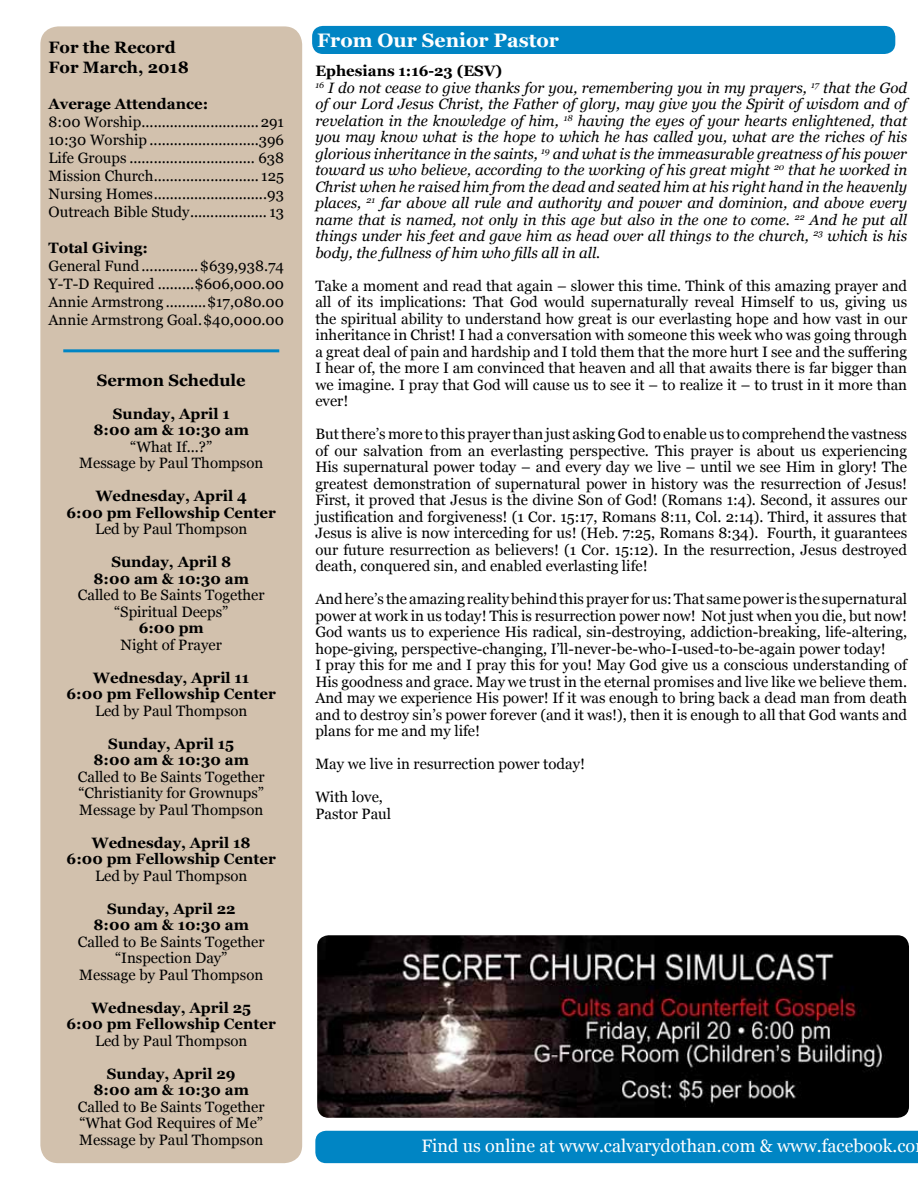
<style>
.page{position:relative;width:918px;height:1188px;background:#fff}
.page>*{position:absolute;margin:0;border:0;box-sizing:border-box;transform-origin:0 0}
.t1{font:700 19.5px "Georgia";color:#fff}
.t2{font:18px "Georgia";color:#fff}
.t3{font:700 16.5px/19.8px "Georgia";color:#000}
.t4{font:15px/16.5px "Georgia";color:#000;text-align:justify}
.t5{font:italic 15px/16.5px "Georgia";color:#000}
.t6{font:700 15px/16.5px "Georgia";color:#000;text-align:center}
.s1{font-weight:700;font-style:normal}
</style>
<div class="page">
<div style="left:40px;top:26px;width:262px;height:1137px;background:#d2c1ad;border-radius:18px"></div>
<div style="left:312px;top:26px;width:583px;height:28px;background:#0085c4;border-radius:11px"></div>
<div style="left:315px;top:1131px;width:603px;height:32px;background:#0085c4"></div>
<hr style="left:63px;top:349px;width:216px;height:3px;background:#0085c4">
<img style="left:317px;top:935px;width:592px;height:183px">
<p class="t3" style="left:49px;top:37px;width:142px">For the Record<br>For March, 2018</p>
<p class="t6" style="left:49px;top:95px;width:161px">Average Attendance:</p>
<p class="t4" style="left:49px;top:113px;width:237px;line-height:18px">8:00 Worship.............................291<br>10:30 Worship ...........................396<br>Life Groups ............................... 638<br>Mission Church.......................... 125<br>Nursing Homes............................93<br>Outreach Bible Study................... 13</p>
<p class="t6" style="left:49px;top:239px;width:101px">Total Giving:</p>
<p class="t4" style="left:49px;top:257px;width:237px;line-height:18px">General Fund..............$639,938.74<br>Y-T-D Required .........$606,000.00<br>Annie Armstrong ..........$17,080.00<br>Annie Armstrong Goal.$40,000.00</p>
<p class="t3" style="left:97px;top:370px;width:150px">Sermon Schedule</p>
<p class="t6" style="left:94px;top:405px;width:157px">Sunday, April 1<br>8:00 am &amp; 10:30 am</p>
<p class="t4" style="left:79px;top:439px;width:186px;text-align:center">“What If...?”<br>Message by Paul Thompson</p>
<p class="t6" style="left:67px;top:488px;width:211px">Wednesday, April 4<br>6:00 pm Fellowship Center</p>
<p class="t4" style="left:95px;top:521px;width:154px">Led by Paul Thompson</p>
<p class="t6" style="left:94px;top:554px;width:157px">Sunday, April 8<br>8:00 am &amp; 10:30 am</p>
<p class="t4" style="left:78px;top:587px;width:188px;text-align:center">Called to Be Saints Together “Spiritual Deeps”</p>
<p class="t6" style="left:139px;top:620px;width:67px">6:00 pm</p>
<p class="t4" style="left:121px;top:637px;width:103px">Night of Prayer</p>
<p class="t6" style="left:67px;top:669px;width:211px">Wednesday, April 11<br>6:00 pm Fellowship Center</p>
<p class="t4" style="left:95px;top:703px;width:154px">Led by Paul Thompson</p>
<p class="t6" style="left:94px;top:735px;width:157px">Sunday, April 15<br>8:00 am &amp; 10:30 am</p>
<p class="t4" style="left:78px;top:769px;width:188px">Called to Be Saints Together “Christianity for Grownups” Message by Paul Thompson</p>
<p class="t6" style="left:67px;top:834px;width:211px">Wednesday, April 18<br>6:00 pm Fellowship Center</p>
<p class="t4" style="left:95px;top:868px;width:154px">Led by Paul Thompson</p>
<p class="t6" style="left:94px;top:900px;width:157px">Sunday, April 22<br>8:00 am &amp; 10:30 am</p>
<p class="t4" style="left:78px;top:934px;width:188px;text-align:center">Called to Be Saints Together “Inspection Day”<br>Message by Paul Thompson</p>
<p class="t6" style="left:67px;top:999px;width:211px">Wednesday, April 25<br>6:00 pm Fellowship Center</p>
<p class="t4" style="left:95px;top:1033px;width:154px">Led by Paul Thompson</p>
<p class="t6" style="left:94px;top:1065px;width:157px">Sunday, April 29<br>8:00 am &amp; 10:30 am</p>
<p class="t4" style="left:78px;top:1099px;width:188px">Called to Be Saints Together “What God Requires of Me” Message by Paul Thompson</p>
<h1 class="t1" style="left:317px;top:28px;width:243px">From Our Senior Pastor</h1>
<p class="t5" style="left:315px;top:63px;width:593px"><span class="s1">Ephesians 1:16-23 (ESV)<br></span><sup>16</sup> I do not cease to give thanks for you, remembering you in my prayers, <sup>17</sup> that the God of our Lord Jesus Christ, the Father of glory, may give you the Spirit of wisdom and of revelation in the knowledge of him, <sup>18</sup> having the eyes of your hearts enlightened, that you may know what is the hope to which he has called you, what are the riches of his glorious inheritance in the saints, <sup>19</sup> and what is the immeasurable greatness of his power toward us who believe, according to the working of his great might <sup>20</sup> that he worked in Christ when he raised him from the dead and seated him at his right hand in the heavenly places, <sup>21</sup> far above all rule and authority and power and dominion, and above every name that is named, not only in this age but also in the one to come. <sup>22</sup> And he put all things under his feet and gave him as head over all things to the church, <sup>23</sup> which is his body, the fullness of him who fills all in all.</p>
<p class="t4" style="left:315px;top:278px;width:593px">Take a moment and read that again – slower this time. Think of this amazing prayer and all of its implications: That God would supernaturally reveal Himself to us, giving us the spiritual ability to understand how great is our everlasting hope and how vast in our inheritance in Christ! I had a conversation with someone this week who was going through a great deal of pain and hardship and I told them that the more hurt I see and the suffering I hear of, the more I am convinced that heaven and all that awaits there is far bigger than we imagine. I pray that God will cause us to see it – to realize it – to trust in it more than ever!</p>
<p class="t4" style="left:315px;top:426px;width:593px">But there’s more to this prayer than just asking God to enable us to comprehend the vastness of our salvation from an everlasting perspective. This prayer is about us experiencing His supernatural power today – and every day we live – until we see Him in glory! The greatest demonstration of supernatural power in history was the resurrection of Jesus!<br>First, it proved that Jesus is the divine Son of God! (Romans 1:4). Second, it assures our justification and forgiveness! (1 Cor. 15:17, Romans 8:11, Col. 2:14). Third, it assures that Jesus is alive is now interceding for us! (Heb. 7:25, Romans 8:34). Fourth, it guarantees our future resurrection as believers! (1 Cor. 15:12). In the resurrection, Jesus destroyed death, conquered sin, and enabled everlasting life!</p>
<p class="t4" style="left:315px;top:591px;width:593px;text-align:left">And here’s the amazing reality behind this prayer for us: That same power is the supernatural power at work in us today! This is resurrection power now! Not just when you die, but now!<br>God wants us to experience His radical, sin-destroying, addiction-breaking, life-altering, hope-giving, perspective-changing, I’ll-never-be-who-I-used-to-be-again power today!<br>I pray this for me and I pray this for you! May God give us a conscious understanding of His goodness and grace. May we trust in the eternal promises and live like we believe them.<br>And may we experience His power! If it was enough to bring back a dead man from death and to destroy sin’s power forever (and it was!), then it is enough to all that God wants and plans for me and my life!</p>
<p class="t4" style="left:315px;top:756px;width:271px">May we live in resurrection power today!</p>
<p class="t4" style="left:315px;top:789px;width:77px">With love,<br>Pastor Paul</p>
<p class="t2" style="left:421px;top:1135px;width:496px">Find us online at www.calvarydothan.com &amp; www.facebook.co</p>
</div>
